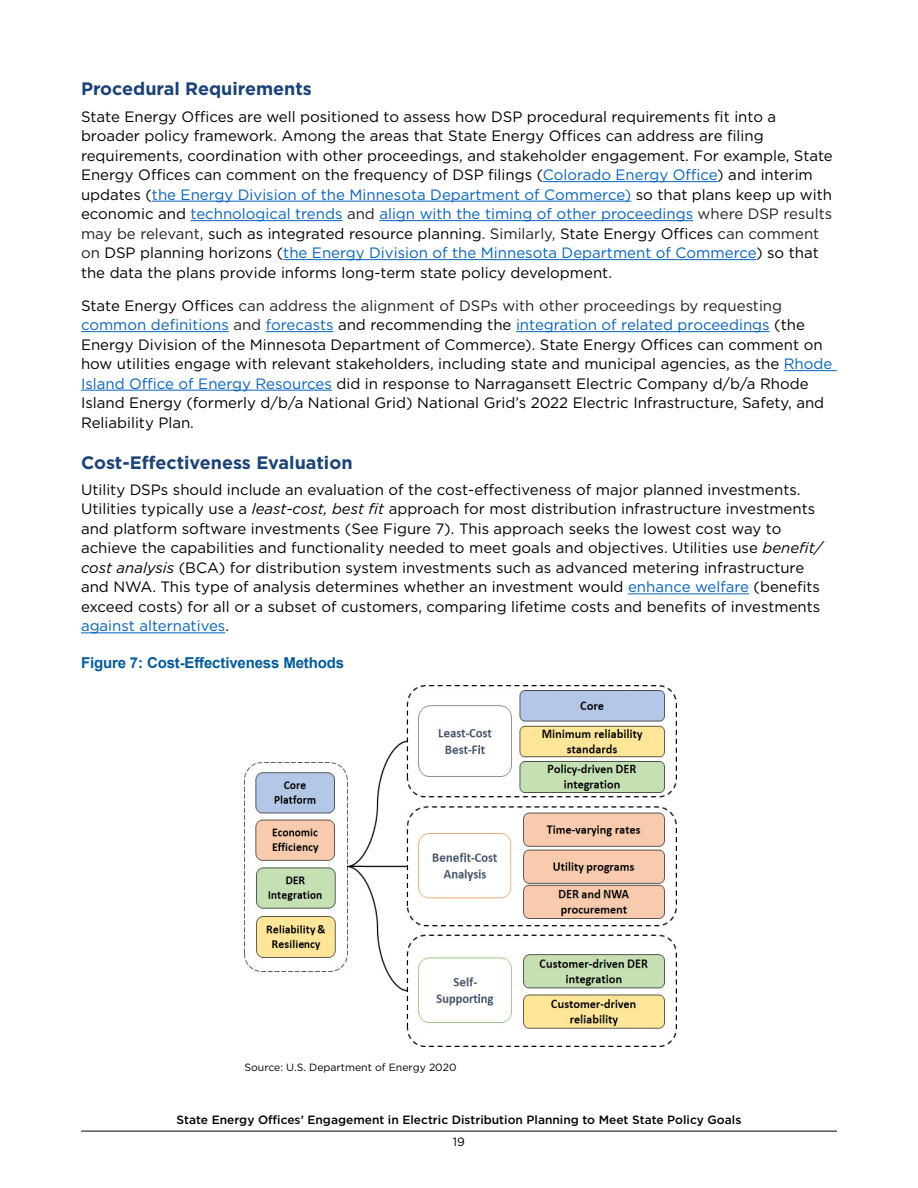
<style>
.page{position:relative;width:918px;height:1188px;background:#fff}
.page>*{position:absolute;margin:0;border:0;box-sizing:border-box;transform-origin:0 0}
.Blue_Subhead{font:700 18px "Gotham";color:#1b4377}
.Body{font:15px/19.5px "Gotham";color:#000}
.t1{font:700 15px "Arial";letter-spacing:-.01em;color:#005b9d}
.t2{font:500 12px "Gotham";color:#000}
.t3{font:12px "Gotham";color:#000}
.Default{font:10.5px "Gotham";color:#000}
.s1{color:#0563c1}
.s2{color:#222}
.s3{font-style:italic}
</style>
<div class="page">
<hr style="left:81px;top:1131px;width:756px;height:1px;background:#000">
<hr style="left:543px;top:181px;width:174px;height:1px;background:#0563c1">
<hr style="left:152px;top:201px;width:479px;height:1px;background:#0563c1">
<hr style="left:190px;top:220px;width:153px;height:1px;background:#0563c1">
<hr style="left:379px;top:220px;width:314px;height:1px;background:#0563c1">
<hr style="left:283px;top:259px;width:473px;height:1px;background:#0563c1">
<hr style="left:81px;top:331px;width:148px;height:1px;background:#0563c1">
<hr style="left:266px;top:331px;width:68px;height:1px;background:#0563c1">
<hr style="left:516px;top:331px;width:254px;height:1px;background:#0563c1">
<hr style="left:784px;top:370px;width:53px;height:1px;background:#0563c1">
<hr style="left:81px;top:390px;width:251px;height:1px;background:#0563c1">
<hr style="left:628px;top:593px;width:121px;height:1px;background:#0563c1">
<hr style="left:81px;top:632px;width:144px;height:1px;background:#0563c1">
<img style="left:244px;top:685px;width:433px;height:362px">
<p class="Blue_Subhead" style="left:81px;top:77px;width:233px">Procedural Requirements</p>
<p class="Body" style="left:81px;top:106px;width:753px">State Energy Offices are well positioned to assess how DSP procedural requirements fit into a broader policy framework. Among the areas that State Energy Offices can address are filing requirements, coordination with other proceedings, and stakeholder engagement. For example, State Energy Offices can comment on the frequency of DSP filings (<span class="s1">Colorado Energy Office</span>) and interim updates (<span class="s1">the Energy Division of the Minnesota Department of Commerce)</span> so that plans keep up with economic and <span class="s1">technological trends</span> <span class="s2">and</span> <span class="s1">align with the timing of other proceedings</span> <span class="s2">where DSP results may be relevant,</span> such as integrated resource planning<span class="s2">. Similarly,</span> State Energy Offices <span class="s2">can comment on</span> DSP planning horizons (<span class="s1">the Energy Division of the Minnesota Department of Commerce</span>) so that the data the plans provide informs long-term state policy development.</p>
<p class="Body" style="left:81px;top:295px;width:753px">State Energy Offices <span class="s2">can address the alignment of DSPs with other proceedings by requesting </span><span class="s1">common definitions</span> <span class="s2">and</span> <span class="s1">forecasts</span> and recommending the <span class="s1">integration of related proceedings</span> (the Energy Division of the Minnesota Department of Commerce). State Energy Offices can comment on how utilities engage with relevant stakeholders, including state and municipal agencies, as the <span class="s1">Rhode Island Office of Energy Resources</span> did in response to Narragansett Electric Company d/b/a Rhode Island Energy (formerly d/b/a National Grid) National Grid’s 2022 Electric Infrastructure, Safety, and Reliability Plan.</p>
<p class="Blue_Subhead" style="left:81px;top:450px;width:273px">Cost-Effectiveness Evaluation</p>
<p class="Body" style="left:81px;top:479px;width:743px">Utility DSPs should include an evaluation of the cost-effectiveness of major planned investments.<br>Utilities typically use a <span class="s3">least-cost, best fit</span> approach for most distribution infrastructure investments and platform software investments (See Figure 7). This approach seeks the lowest cost way to achieve the capabilities and functionality needed to meet goals and objectives. Utilities use <span class="s3">benefit/ cost analysis</span> (BCA) for distribution system investments such as advanced metering infrastructure and NWA. This type of analysis determines whether an investment would <span class="s1">enhance welfare</span> (benefits exceed costs) for all or a subset of customers, comparing lifetime costs and benefits of investments <span class="s1">against alternatives</span>.</p>
<p class="t1" style="left:81px;top:653px;width:265px">Figure 7: Cost-Effectiveness Methods</p>
<p class="Default" style="left:244px;top:1061px;width:214px">Source: U.S. Department of Energy 2020</p>
<p class="t2" style="left:177px;top:1112px;width:566px">State Energy Offices’ Engagement in Electric Distribution Planning to Meet State Policy Goals</p>
<p class="t3" style="left:453px;top:1134px;width:14px">19</p>
</div>
